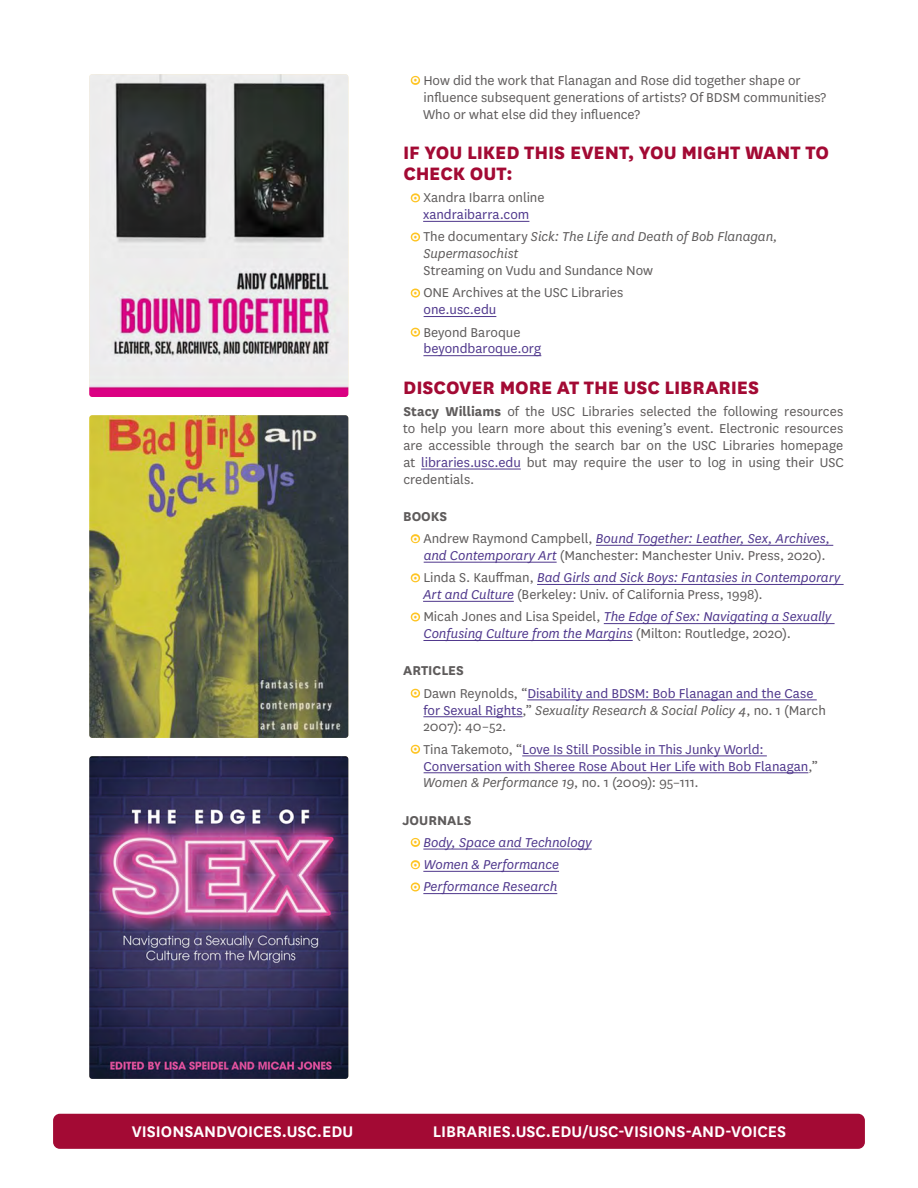
<style>
.page{position:relative;width:918px;height:1188px;background:#fff}
.page>*{position:absolute;margin:0;border:0;box-sizing:border-box;transform-origin:0 0}
.t1{font:800 21px/21px "National";letter-spacing:-.005em;color:#a30a34}
.t2{font:600 18px "National";color:#fff}
.t3{font:15px/16.8px "National";color:#5e5b5b}
.t4{font:italic 15px/22.4px "National";letter-spacing:-.005em;color:#4f378c}
.t5{font:15px/16.8px "National";color:#4f378c}
.t6{font:italic 15px/16.8px "National";letter-spacing:-.005em;color:#5e5b5b}
.s1{font-family:"Neutraface Text";font-weight:700;font-size:13.5px;color:#fec422}
.s2{color:#4f378c}
.s3{font-family:"Neutraface Text";font-weight:700;font-style:normal;font-size:13.5px;color:#fec422}
.s4{font-style:normal}
.s5{font-weight:700}
.s6{font-weight:700;font-style:normal;color:#5e5b5b}
.s7{font-style:normal;color:#5e5b5b}
.s8{font-style:italic;color:#4f378c}
.s9{font-weight:700;color:#5e5b5b}
.s10{color:#5e5b5b}
.s11{font-style:normal;color:#4f378c}
.s12{font-style:italic;color:#5e5b5b}
</style>
<div class="page">
<hr style="left:423px;top:221px;width:106px;height:1px;background:#4f378c">
<hr style="left:424px;top:316px;width:72px;height:1px;background:#4f378c">
<hr style="left:423px;top:355px;width:118px;height:1px;background:#4f378c">
<hr style="left:421px;top:469px;width:100px;height:1px;background:#4f378c">
<hr style="left:596px;top:545px;width:237px;height:1px;background:#4f378c">
<hr style="left:424px;top:562px;width:133px;height:1px;background:#4f378c">
<hr style="left:537px;top:584px;width:307px;height:1px;background:#4f378c">
<hr style="left:423px;top:601px;width:91px;height:1px;background:#4f378c">
<hr style="left:604px;top:623px;width:231px;height:1px;background:#4f378c">
<hr style="left:423px;top:640px;width:210px;height:1px;background:#4f378c">
<hr style="left:527px;top:699px;width:290px;height:1px;background:#4f378c">
<hr style="left:423px;top:716px;width:100px;height:1px;background:#4f378c">
<hr style="left:522px;top:755px;width:245px;height:1px;background:#4f378c">
<hr style="left:424px;top:772px;width:384px;height:1px;background:#4f378c">
<hr style="left:423px;top:849px;width:169px;height:1px;background:#4f378c">
<hr style="left:423px;top:871px;width:136px;height:1px;background:#4f378c">
<hr style="left:423px;top:893px;width:134px;height:1px;background:#4f378c">
<img style="left:89px;top:74px;width:259px;height:323px">
<img style="left:89px;top:415px;width:259px;height:323px">
<img style="left:89px;top:756px;width:259px;height:323px">
<div style="left:53px;top:1114px;width:812px;height:35px;background:#a30a34;border-radius:7px"></div>
<p class="t3" style="left:423px;top:71px;width:405px;text-indent:-11px"><span class="s1">o</span> How did the work that Flanagan and Rose did together shape or influence subsequent generations of artists? Of BDSM communities?<br>Who or what else did they influence?</p>
<h1 class="t1" style="left:403px;top:140px;width:428px">IF YOU LIKED THIS EVENT, YOU MIGHT WANT TO<br>CHECK OUT:</h1>
<p class="t3" style="left:412px;top:189px;width:134px;text-align:center"><span class="s1">o</span> Xandra Ibarra online <span class="s2">xandraibarra.com</span></p>
<p class="t6" style="left:423px;top:228px;width:356px;text-indent:-12px"><span class="s3">o</span> <span class="s4">The documentary</span> Sick: The Life and Death of Bob Flanagan,<br>Supermasochist</p>
<p class="t3" style="left:412px;top:259px;width:243px;line-height:22.4px;text-indent:12px">Streaming on Vudu and Sundance Now <span class="s1">o</span> ONE Archives at the USC Libraries</p>
<p class="t3" style="left:412px;top:298px;width:110px;line-height:22.2px;text-indent:12px"><span class="s2">one.usc.edu<br></span><span class="s1">o</span> Beyond Baroque</p>
<p class="t5" style="left:423px;top:340px;width:119px">beyondbaroque.org</p>
<h1 class="t1" style="left:403px;top:375px;width:357px">DISCOVER MORE AT THE USC LIBRARIES</h1>
<p class="t3" style="left:403px;top:403px;width:442px;text-align:justify"><span class="s5">Stacy Williams</span> of the USC Libraries selected the following resources to help you learn more about this evening’s event. Electronic resources are accessible through the search bar on the USC Libraries homepage at <span class="s2">libraries.usc.edu</span> but may require the user to log in using their USC credentials.</p>
<p class="t4" style="left:412px;top:505px;width:420px;text-indent:-9px"><span class="s6">BOOKS<br></span><span class="s3">o</span> <span class="s7">Andrew Raymond Campbell,</span> Bound Together: Leather, Sex, Archives,</p>
<p class="t4" style="left:412px;top:544px;width:430px;text-align:center">and Contemporary Art <span class="s7">(Manchester: Manchester Univ. Press, 2020).<br></span><span class="s3">o</span> <span class="s7">Linda S. Kauffman,</span> Bad Girls and Sick Boys: Fantasies in Contemporary</p>
<p class="t3" style="left:412px;top:583px;width:421px;line-height:22.2px;text-indent:11px"><span class="s8">Art and Culture</span> (Berkeley: Univ. of California Press, 1998).<br><span class="s1">o</span> Micah Jones and Lisa Speidel, <span class="s8">The Edge of Sex: Navigating a Sexually</span></p>
<p class="t4" style="left:423px;top:622px;width:369px">Confusing Culture from the Margins <span class="s7">(Milton: Routledge, 2020).</span></p>
<p class="t5" style="left:412px;top:659px;width:403px;line-height:22.4px;text-indent:-9px"><span class="s9">ARTICLES<br></span><span class="s1">o</span> <span class="s10">Dawn Reynolds, “</span>Disability and BDSM: Bob Flanagan and the Case</p>
<p class="t6" style="left:423px;top:701px;width:404px"><span class="s11">for Sexual Rights</span><span class="s4">,”</span> Sexuality Research &amp; Social Policy 4<span class="s4">, no. 1 (March<br>2007): 40–52.</span></p>
<p class="t5" style="left:423px;top:740px;width:396px;text-indent:-11px"><span class="s1">o</span> <span class="s10">Tina Takemoto, “</span>Love Is Still Possible in This Junky World:<br>Conversation with Sheree Rose About Her Life with Bob Flanagan<span class="s10">,”<br></span><span class="s12">Women &amp; Performance 19</span><span class="s10">, no. 1 (2009): 95–111.</span></p>
<p class="t4" style="left:412px;top:808px;width:181px;text-indent:-9px"><span class="s6">JOURNALS<br></span><span class="s3">o</span> Body, Space and Technology <span class="s3">o</span> Women &amp; Performance<br><span class="s3">o</span> Performance Research</p>
<p class="t2" style="left:132px;top:1119px;width:223px">VISIONSANDVOICES.USC.EDU</p>
<p class="t2" style="left:433px;top:1119px;width:355px">LIBRARIES.USC.EDU/USC-VISIONS-AND-VOICES</p>
</div>
